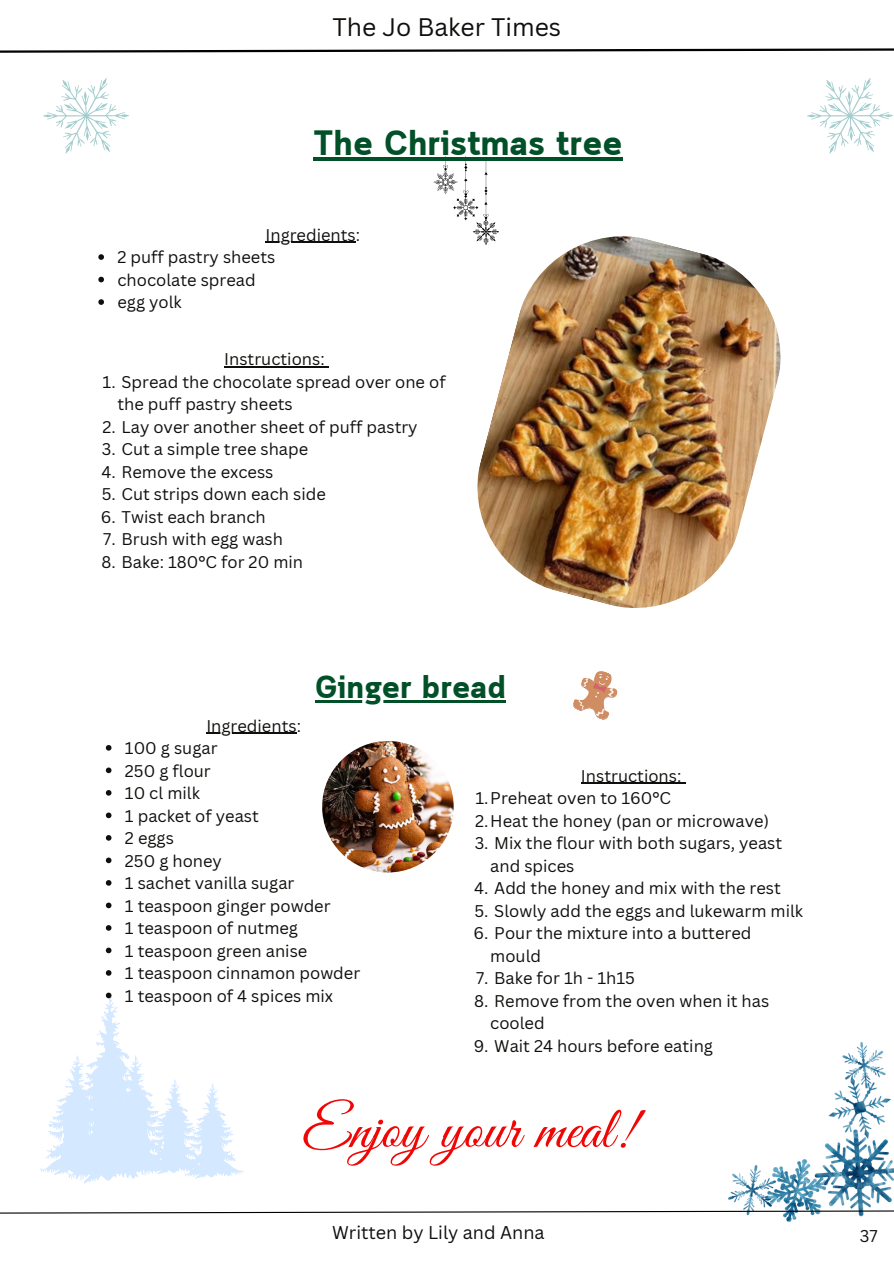
<style>
.page{position:relative;width:894px;height:1264px;background:#fff}
.page>*{position:absolute;margin:0;border:0;box-sizing:border-box;transform-origin:0 0}
.t1{font:59.4px "Great Vibes";color:#f10606}
.t2{font:700 34.95px "Cloud";color:#015028}
.t3{font:700 32.1px "Cloud";color:#015028}
.t4{font:24.75px "Canva Sans";color:#100f0d}
.t5{font:18px "Canva Sans";color:#100f0d}
.t6{font:16.65px "Canva Sans";color:#100f0d}
.t7{font:16.5px/22.5px "Canva Sans";color:#100f0d}
</style>
<div class="page">
<svg style="left:0;top:48px;width:893px;height:5px"></svg>
<img style="left:728px;top:1042px;width:165px;height:178px">
<img style="left:477px;top:231px;width:304px;height:377px">
<svg style="left:807px;top:78px;width:86px;height:76px"></svg>
<svg style="left:43px;top:78px;width:87px;height:76px"></svg>
<svg style="left:433px;top:156px;width:65px;height:89px"></svg>
<svg style="left:573px;top:671px;width:45px;height:49px"></svg>
<img style="left:322px;top:741px;width:131px;height:131px;border-radius:50%">
<hr style="left:313px;top:157px;width:309px;height:4px;background:#015028">
<hr style="left:265px;top:242px;width:91px;height:1px;background:#100f0d">
<svg style="left:98px;top:254px;width:6px;height:6px"></svg>
<svg style="left:98px;top:277px;width:6px;height:5px"></svg>
<svg style="left:98px;top:299px;width:6px;height:6px"></svg>
<hr style="left:224px;top:366px;width:100px;height:1px;background:#100f0d">
<hr style="left:206px;top:732px;width:90px;height:1px;background:#100f0d">
<svg style="left:106px;top:745px;width:5px;height:5px"></svg>
<svg style="left:106px;top:767px;width:5px;height:6px"></svg>
<svg style="left:106px;top:790px;width:5px;height:5px"></svg>
<svg style="left:106px;top:812px;width:5px;height:6px"></svg>
<svg style="left:106px;top:835px;width:5px;height:5px"></svg>
<svg style="left:106px;top:857px;width:5px;height:6px"></svg>
<svg style="left:106px;top:880px;width:5px;height:5px"></svg>
<svg style="left:106px;top:902px;width:5px;height:6px"></svg>
<svg style="left:106px;top:925px;width:5px;height:5px"></svg>
<svg style="left:106px;top:947px;width:5px;height:6px"></svg>
<svg style="left:106px;top:970px;width:5px;height:5px"></svg>
<svg style="left:40px;top:992px;width:204px;height:192px"></svg>
<hr style="left:315px;top:700px;width:190px;height:2px;background:#015028">
<hr style="left:580px;top:782px;width:101px;height:1px;background:#100f0d">
<svg style="left:0;top:1209px;width:893px;height:5px"></svg>
<h3 class="t4" style="left:332px;top:9px;width:230px">The Jo Baker Times</h3>
<p class="t2" style="left:313px;top:123px;width:311px">The Christmas tree</p>
<p class="t7" style="left:265px;top:223px;width:96px">Ingredients:</p>
<p class="t7" style="left:117px;top:245px;width:159px">2 puff pastry sheets</p>
<h2 class="t7" style="left:117px;top:268px;width:140px">chocolate spread</h2>
<p class="t7" style="left:117px;top:290px;width:66px">egg yolk</p>
<p class="t7" style="left:224px;top:347px;width:102px">Instructions:</p>
<p class="t7" style="left:117px;top:370px;width:329px;text-indent:-15px">1. Spread the chocolate spread over one of the puff pastry sheets</p>
<p class="t7" style="left:102px;top:415px;width:317px">2. Lay over another sheet of puff pastry</p>
<p class="t7" style="left:102px;top:437px;width:208px">3. Cut a simple tree shape</p>
<p class="t7" style="left:101px;top:460px;width:173px">4. Remove the excess</p>
<p class="t7" style="left:102px;top:482px;width:226px">5. Cut strips down each side</p>
<p class="t7" style="left:101px;top:505px;width:166px">6. Twist each branch</p>
<p class="t7" style="left:103px;top:527px;width:181px">7. Brush with egg wash</p>
<p class="t7" style="left:101px;top:550px;width:203px">8. Bake: 180°C for 20 min</p>
<p class="t3" style="left:315px;top:668px;width:192px">Ginger bread</p>
<p class="t7" style="left:206px;top:713px;width:96px">Ingredients:</p>
<p class="t7" style="left:125px;top:736px;width:94px">100 g sugar</p>
<p class="t7" style="left:125px;top:758px;width:87px">250 g flour</p>
<p class="t7" style="left:125px;top:781px;width:77px">10 cl milk</p>
<p class="t7" style="left:125px;top:803px;width:135px">1 packet of yeast</p>
<p class="t7" style="left:125px;top:826px;width:50px">2 eggs</p>
<h2 class="t7" style="left:125px;top:848px;width:99px">250 g honey</h2>
<p class="t7" style="left:125px;top:871px;width:171px">1 sachet vanilla sugar</p>
<p class="t7" style="left:125px;top:893px;width:207px">1 teaspoon ginger powder</p>
<p class="t7" style="left:125px;top:916px;width:175px">1 teaspoon of nutmeg</p>
<p class="t7" style="left:125px;top:938px;width:184px">1 teaspoon green anise</p>
<p class="t7" style="left:125px;top:961px;width:237px">1 teaspoon cinnamon powder</p>
<p class="t7" style="left:125px;top:983px;width:210px">1 teaspoon of 4 spices mix</p>
<p class="t7" style="left:580px;top:764px;width:102px">Instructions:</p>
<p class="t7" style="left:475px;top:786px;width:197px">1.Preheat oven to 160°C</p>
<p class="t7" style="left:475px;top:809px;width:295px">2.Heat the honey (pan or microwave)</p>
<p class="t7" style="left:490px;top:831px;width:293px;text-indent:-16px">3. Mix the flour with both sugars, yeast and spices</p>
<p class="t7" style="left:474px;top:876px;width:308px">4. Add the honey and mix with the rest</p>
<p class="t7" style="left:474px;top:899px;width:330px">5. Slowly add the eggs and lukewarm milk</p>
<p class="t7" style="left:490px;top:921px;width:262px;text-indent:-17px">6. Pour the mixture into a buttered mould</p>
<p class="t7" style="left:476px;top:966px;width:160px">7. Bake for 1h - 1h15</p>
<p class="t7" style="left:490px;top:989px;width:280px;text-indent:-16px">8. Remove from the oven when it has cooled</p>
<p class="t7" style="left:473px;top:1034px;width:241px">9. Wait 24 hours before eating</p>
<p class="t1" style="left:302px;top:1096px;width:334px">Enjoy your meal!</p>
<p class="t5" style="left:332px;top:1219px;width:214px">Written by Lily and Anna</p>
<p class="t6" style="left:859px;top:1224px;width:19px">37</p>
</div>
